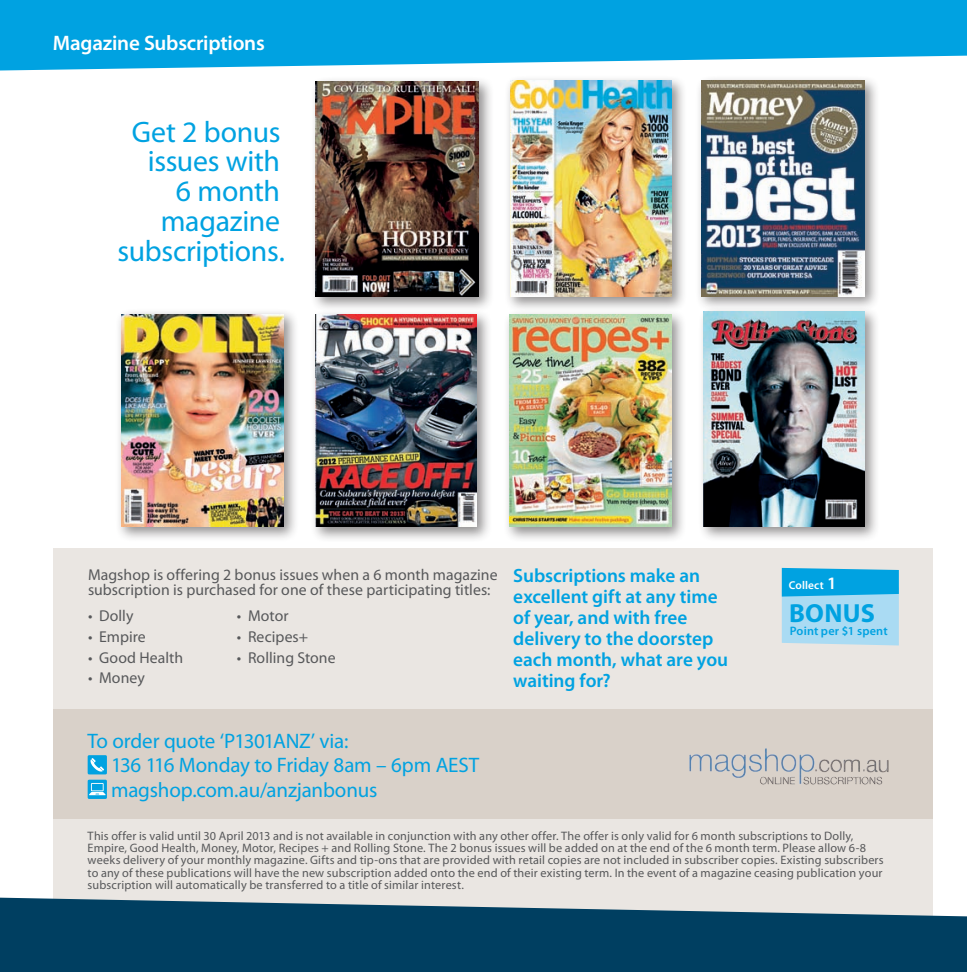
<style>
.page{position:relative;width:967px;height:972px;background:#fff}
.page>*{position:absolute;margin:0;border:0;box-sizing:border-box;transform-origin:0 0}
.t1{font:29.75px/29.8px "Myriad Pro";letter-spacing:-.01em;color:#00a2e1;text-align:right}
.t2{font:700 26.25px "Myriad Pro";letter-spacing:.01em;color:#00a2e1}
.t3{font:21px/24.5px "Myriad Pro";letter-spacing:-.01em;color:#00a2e1}
.t4{font:600 21px "Myriad Pro";letter-spacing:-.01em;color:#fff}
.t5{font:600 19.25px/21px "Myriad Pro";letter-spacing:-.005em;color:#00a2e1}
.t6{font:15.75px/15.8px "Myriad Pro";letter-spacing:.005em;color:#57585a}
.t7{font:12.25px/12.2px "Myriad Pro";letter-spacing:.01em;color:#57585a}
.t8{font:600 12.25px "Myriad Pro";letter-spacing:.015em;color:#00a2e1}
.t9{font:600 11.38px "Myriad Pro";color:#fff}
.s1{font-size:17.5px}
</style>
<div class="page">
<div style="left:53px;top:51px;width:879px;height:870px;background:#eae6e2"></div>
<div style="left:53px;top:51px;width:879px;height:497px;background:#fff"></div>
<div style="left:53px;top:709px;width:879px;height:109px;background:#d9d1c9"></div>
<div style="left:88px;top:755px;width:19px;height:19px;background:#00a2e1;border-radius:2px"></div>
<svg style="left:90px;top:758px;width:14px;height:14px"></svg>
<svg style="left:88px;top:779px;width:19px;height:20px"></svg>
<svg style="left:89px;top:783px;width:16px;height:12px"></svg>
<img style="left:689px;top:748px;width:200px;height:37px">
<svg style="left:781px;top:568px;width:117px;height:77px;background:#72c7ec"></svg>
<svg style="left:0;top:0;width:967px;height:71px;background:#1cace4"></svg>
<svg style="left:0;top:878px;width:967px;height:94px;fill:#003f61"></svg>
<div style="left:695px;top:75px;width:184px;height:236px;background:#231f20;opacity:.5"></div>
<img style="left:701px;top:81px;width:163px;height:215px">
<div style="left:504px;top:75px;width:182px;height:237px;background:#231f20;opacity:.5"></div>
<img style="left:510px;top:80px;width:161px;height:217px">
<div style="left:310px;top:76px;width:184px;height:236px;background:#231f20;opacity:.5"></div>
<img style="left:316px;top:81px;width:162px;height:216px">
<div style="left:115px;top:308px;width:184px;height:234px;background:#231f20;opacity:.5"></div>
<img style="left:121px;top:314px;width:162px;height:213px">
<div style="left:310px;top:309px;width:182px;height:233px;background:#231f20;opacity:.5"></div>
<img style="left:316px;top:314px;width:160px;height:213px">
<div style="left:503px;top:309px;width:184px;height:233px;background:#231f20;opacity:.5"></div>
<img style="left:509px;top:314px;width:162px;height:213px">
<div style="left:698px;top:306px;width:181px;height:236px;background:#231f20;opacity:.5"></div>
<img style="left:703px;top:311px;width:161px;height:216px">
<h3 class="t4" style="left:53px;top:30px;width:213px">Magazine Subscriptions</h3>
<h1 class="t1" style="left:118px;top:116px;width:169px">Get 2 bonus issues with<br>6 month magazine subscriptions.</h1>
<p class="t6" style="left:88px;top:566px;width:411px">Magshop is offering 2 bonus issues when a 6 month magazine subscription is purchased for one of these participating titles:</p>
<p class="t6" style="left:88px;top:607px;width:47px">• Dolly</p>
<p class="t6" style="left:88px;top:628px;width:59px">• Empire</p>
<p class="t6" style="left:88px;top:649px;width:97px">• Good Health</p>
<p class="t6" style="left:88px;top:670px;width:58px">• Money</p>
<p class="t6" style="left:237px;top:607px;width:53px">• Motor</p>
<p class="t6" style="left:237px;top:628px;width:73px">• Recipes+</p>
<p class="t6" style="left:237px;top:649px;width:100px">• Rolling Stone</p>
<h3 class="t5" style="left:513px;top:565px;width:216px">Subscriptions make an excellent gift at any time of year, and with free delivery to the doorstep each month, what are you waiting for?</h3>
<p class="t9" style="left:788px;top:577px;width:49px">Collect <span class="s1">1</span></p>
<h2 class="t2" style="left:789px;top:596px;width:87px">BONUS</h2>
<p class="t8" style="left:789px;top:622px;width:99px">Point per $1 spent</p>
<h3 class="t3" style="left:111px;top:728px;width:370px;text-indent:-23px">To order quote ‘P1301ANZ’ via:<br>136 116 Monday to Friday 8am – 6pm AEST magshop.com.au/anzjanbonus</h3>
<p class="t7" style="left:88px;top:829px;width:797px">This offer is valid until 30 April 2013 and is not available in conjunction with any other offer. The offer is only valid for 6 month subscriptions to Dolly, Empire, Good Health, Money, Motor, Recipes + and Rolling Stone. The 2 bonus issues will be added on at the end of the 6 month term. Please allow 6-8 weeks delivery of your monthly magazine. Gifts and tip-ons that are provided with retail copies are not included in subscriber copies. Existing subscribers to any of these publications will have the new subscription added onto the end of their existing term. In the event of a magazine ceasing publication your subscription will automatically be transferred to a title of similar interest.</p>
</div>
